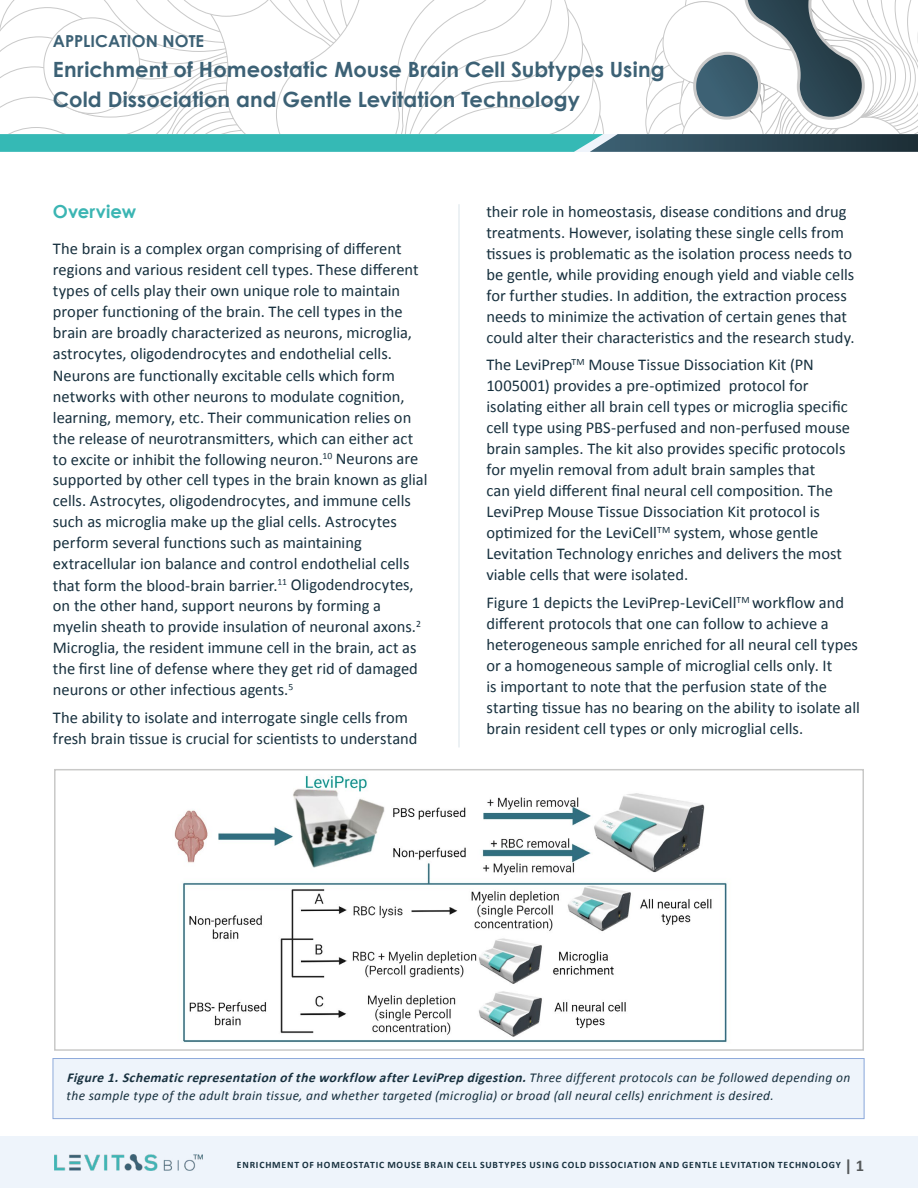
<style>
.page{position:relative;width:918px;height:1188px;background:#fff}
.page>*{position:absolute;margin:0;border:0;box-sizing:border-box;transform-origin:0 0}
.t1{font:700 21px/30px "Century Gothic";letter-spacing:.005em;color:#3c6175}
.t2{font:700 18px "Century Gothic";letter-spacing:.005em;color:#3bb5b3}
.t3{font:16.5px/21px "Calibri";color:#17303e}
.t4{font:700 16.5px "Century Gothic";letter-spacing:.005em;color:#3c6175}
.t5{font:700 16.5px "Calibri";color:#54585a}
.t6{font:italic 13.5px/18px "Calibri";letter-spacing:.025em;color:#17303e}
.t7{font:700 9.75px "Calibri";letter-spacing:.08em;color:#17303e}
.s1{font-weight:700}
</style>
<div class="page">
<div style="left:0;top:1136px;width:918px;height:52px;background:#eef4fb"></div>
<img style="left:54px;top:1155px;width:148px;height:15px">
<svg style="left:0;top:0;width:918px;height:152px"></svg>
<div style="left:54px;top:769px;width:810px;height:282px;border:2px solid #c9c9c8"></div>
<hr style="left:459px;top:204px;width:1px;height:543px;background:#dae5ea">
<div style="left:53px;top:1059px;width:811px;height:60px;background:#eef4fb"></div>
<div style="left:53px;top:1058px;width:811px;height:61px;border:1px solid #8eaadb"></div>
<img style="left:174px;top:775px;width:553px;height:268px">
<p class="t4" style="left:53px;top:28px;width:153px">APPLICATION NOTE</p>
<p class="t1" style="left:53px;top:53px;width:613px">Enrichment of Homeostatic Mouse Brain Cell Subtypes Using<br>Cold Dissociation and Gentle Levitation Technology</p>
<p class="t2" style="left:53px;top:198px;width:85px">Overview</p>
<p class="t3" style="left:53px;top:238px;width:376px">The brain is a complex organ comprising of different regions and various resident cell types. These different types of cells play their own unique role to maintain proper functioning of the brain. The cell types in the brain are broadly characterized as neurons, microglia, astrocytes, oligodendrocytes and endothelial cells.<br>Neurons are functionally excitable cells which form networks with other neurons to modulate cognition, learning, memory, etc. Their communication relies on the release of neurotransmitters, which can either act to excite or inhibit the following neuron.<sup>10</sup> Neurons are supported by other cell types in the brain known as glial cells. Astrocytes, oligodendrocytes, and immune cells such as microglia make up the glial cells. Astrocytes perform several functions such as maintaining extracellular ion balance and control endothelial cells that form the blood-brain barrier.<sup>11</sup> Oligodendrocytes, on the other hand, support neurons by forming a myelin sheath to provide insulation of neuronal axons.<sup>2<br></sup>Microglia, the resident immune cell in the brain, act as the first line of defense where they get rid of damaged neurons or other infectious agents.<sup>5</sup></p>
<p class="t3" style="left:53px;top:706px;width:366px">The ability to isolate and interrogate single cells from fresh brain tissue is crucial for scientists to understand</p>
<p class="t3" style="left:486px;top:200px;width:370px">their role in homeostasis, disease conditions and drug treatments. However, isolating these single cells from tissues is problematic as the isolation process needs to be gentle, while providing enough yield and viable cells for further studies. In addition, the extraction process needs to minimize the activation of certain genes that could alter their characteristics and the research study.</p>
<p class="t3" style="left:486px;top:354px;width:365px">The LeviPrep<sup>TM</sup> Mouse Tissue Dissociation Kit (PN 1005001) provides a pre-optimized protocol for isolating either all brain cell types or microglia specific cell type using PBS-perfused and non-perfused mouse brain samples. The kit also provides specific protocols for myelin removal from adult brain samples that<br>can yield different final neural cell composition. The LeviPrep Mouse Tissue Dissociation Kit protocol is optimized for the LeviCell<sup>TM</sup> system, whose gentle Levitation Technology enriches and delivers the most viable cells that were isolated.</p>
<p class="t3" style="left:486px;top:591px;width:375px">Figure 1 depicts the LeviPrep-LeviCell<sup>TM</sup> workflow and different protocols that one can follow to achieve a heterogeneous sample enriched for all neural cell types or a homogeneous sample of microglial cells only. It<br>is important to note that the perfusion state of the starting tissue has no bearing on the ability to isolate all brain resident cell types or only microglial cells.</p>
<p class="t6" style="left:67px;top:1068px;width:785px"><span class="s1">Figure1.Schematicrepresentationoftheworkflow afterLeviPrepdigestion.</span>Th r e e d iffe r e n t p r o t o c o ls c a n b e fo l l o w e d d e p e n d i n g o n the sample type of the adult brain tissue, and whether targeted (microglia) or broad (all neural cells) enrichment is desired.</p>
<p class="t5" style="left:844px;top:1153px;width:21px">| 1</p>
<p class="t7" style="left:237px;top:1158px;width:605px">ENRICHMENT OF HOMEOSTATIC MOUSE BRAIN CELL SUBTYPES USING COLD DISSOCIATION AND GENTLE LEVITATION TECHNOLOGY</p>
</div>
